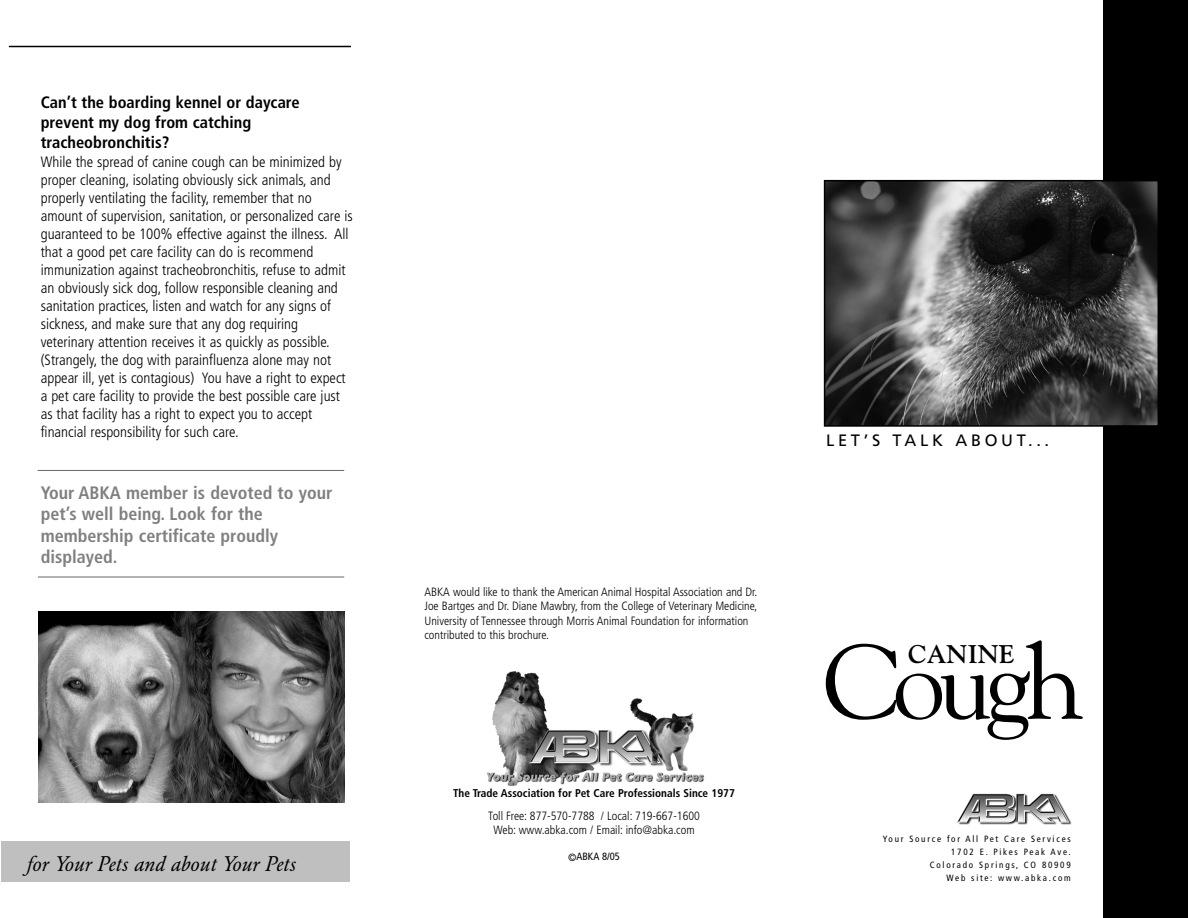
<style>
.page{position:relative;width:1188px;height:918px;background:#fff}
.page>*{position:absolute;margin:0;border:0;box-sizing:border-box;transform-origin:0 0}
.t1{font:105px "Goudy";letter-spacing:-.06em;color:#000}
.t2{font:700 25.5px "Goudy";color:#000}
.t3{font:italic 21px "Garamond BE";letter-spacing:.01em;color:#000}
.t4{font:700 condensed 18px/21.6px "Frutiger";color:#808080}
.t5{font:700 condensed 16.5px/19.8px "Frutiger";color:#000}
.t6{font:16.5px "Frutiger";letter-spacing:.22em;color:#000}
.t7{font:300 condensed 15px/18px "Frutiger";color:#000}
.t8{font:300 condensed 12px/14.4px "Frutiger";color:#000;text-align:center}
.t9{font:700 condensed 11.25px "Frutiger";color:#000}
.t10{font:condensed 10.5px "Frutiger";color:#000}
.t11{font:condensed 9px/13.2px "Frutiger";letter-spacing:.19em;color:#000;text-align:right}
</style>
<div class="page">
<div style="left:1103px;top:0;width:85px;height:918px;background:#000"></div>
<img style="left:957px;top:793px;width:115px;height:32px">
<img style="left:827px;top:183px;width:329px;height:241px">
<div style="left:824px;top:180px;width:335px;height:247px;border:2px solid #000"></div>
<img style="left:487px;top:671px;width:218px;height:115px">
<hr style="left:38px;top:470px;width:306px;height:1px;background:#666">
<img style="left:39px;top:612px;width:306px;height:190px">
<hr style="left:9px;top:46px;width:342px;height:1px;background:#000">
<div style="left:1px;top:842px;width:348px;height:40px;background:#bfbfbf"></div>
<hr style="left:38px;top:577px;width:306px;height:1px;background:#666">
<p class="t5" style="left:41px;top:94px;width:261px">Can’t the boarding kennel or daycare prevent my dog from catching tracheobronchitis?</p>
<p class="t7" style="left:41px;top:154px;width:314px">While the spread of canine cough can be minimized by proper cleaning, isolating obviously sick animals, and properly ventilating the facility, remember that no amount of supervision, sanitation, or personalized care is guaranteed to be 100% effective against the illness. All that a good pet care facility can do is recommend immunization against tracheobronchitis, refuse to admit an obviously sick dog, follow responsible cleaning and sanitation practices, listen and watch for any signs of sickness, and make sure that any dog requiring veterinary attention receives it as quickly as possible. (Strangely, the dog with parainfluenza alone may not appear ill, yet is contagious) You have a right to expect a pet care facility to provide the best possible care just as that facility has a right to expect you to accept financial responsibility for such care.</p>
<p class="t4" style="left:41px;top:483px;width:293px">Your ABKA member is devoted to your pet’s well being. Look for the membership certificate proudly displayed.</p>
<h3 class="t3" style="left:27px;top:855px;width:271px">for Your Pets and about Your Pets</h3>
<p class="t8" style="left:424px;top:585px;width:334px;text-align:left">ABKA would like to thank the American Animal Hospital Association and Dr.<br>Joe Bartges and Dr. Diane Mawbry, from the College of Veterinary Medicine, University of Tennessee through Morris Animal Foundation for information contributed to this brochure.</p>
<p class="t9" style="left:453px;top:789px;width:283px">The Trade Association for Pet Care Professionals Since 1977</p>
<p class="t8" style="left:488px;top:810px;width:213px">Toll Free: 877-570-7788 / Local: 719-667-1600<br>Web: www.abka.com / Email: info@abka.com</p>
<p class="t10" style="left:568px;top:852px;width:53px">©ABKA 8/05</p>
<p class="t6" style="left:826px;top:433px;width:225px">LET’S TALK ABOUT...</p>
<h1 class="t1" style="left:823px;top:621px;width:262px">Cough</h1>
<h2 class="t2" style="left:908px;top:640px;width:108px">CANINE</h2>
<p class="t11" style="left:883px;top:833px;width:189px">Your Source for All Pet Care Services<br>1702 E. Pikes Peak Ave.<br>Colorado Springs, CO 80909<br>Web site: www.abka.com</p>
</div>
